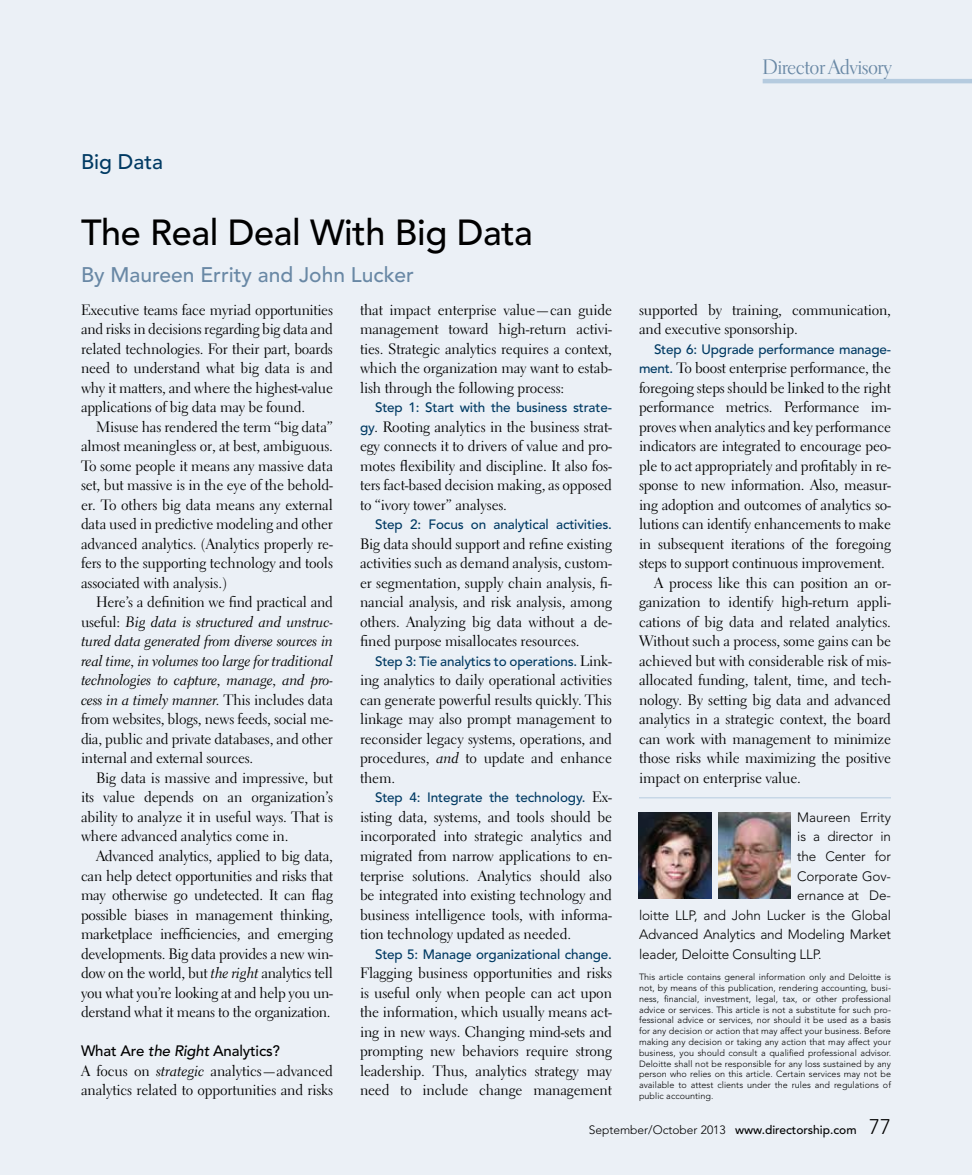
<style>
.page{position:relative;width:972px;height:1175px;background:#fff}
.page>*{position:absolute;margin:0;border:0;box-sizing:border-box;transform-origin:0 0}
.HED{font:500 36px "Avenir";letter-spacing:-.01em;color:#000}
.BYLINE{font:500 21px "Avenir";color:#6988a5}
.t1{font:21px "Electra LH Display";letter-spacing:.005em;color:#6988a5}
.HED-2{font:500 21px "Avenir";color:#003a63}
.BODY_TEXT{font:15px/19.5px "Electra LH";letter-spacing:-.01em;color:#000;text-align:justify}
.BODY_TEXT_1ST_PARA{font:15px/19.5px "Electra LH";letter-spacing:-.01em;color:#000;text-align:justify}
.BODY_TEXT-2{font:15px/19.5px "Electra LH Cursive";letter-spacing:-.015em;color:#000;text-align:justify}
.SUBHEAD{font:500 15px "Avenir";letter-spacing:-.01em;color:#000}
.BODY_TEXT-3{font:500 13.5px "Avenir";letter-spacing:-.01em;color:#003a63}
.BIO{font:300 13.5px "Avenir";letter-spacing:-.01em;color:#000}
.t2{font:300 12px "Avenir";color:#000}
.DELOITTE_DISCLAIMER{font:300 9px/10.8px "Avenir";letter-spacing:.005em;color:#000;text-align:justify}
.s1{font-family:"Electra LH"}
.s2{font-family:"Electra LH Cursive"}
.s3{font-style:italic}
.s4{font-family:"Avenir";font-weight:500;font-size:13.5px;color:#003a63}
.s5{font-family:"Electra LH";font-weight:400;font-size:15px;color:#000}
.s6{font-weight:500}
.s7{font-size:21px}
</style>
<div class="page">
<div style="left:0;top:0;width:972px;height:1174px;background:#ebf0f6"></div>
<hr style="left:763px;top:79px;width:209px;height:4px;background:#b5cbdf">
<hr style="left:639px;top:797px;width:252px;height:1px;background:#b5cbdf">
<img style="left:639px;top:812px;width:72px;height:86px">
<img style="left:718px;top:812px;width:72px;height:86px">
<h2 class="t1" style="left:763px;top:54px;width:130px">Director Advisory</h2>
<p class="HED-2" style="left:81px;top:149px;width:84px">Big Data</p>
<p class="HED" style="left:81px;top:211px;width:454px">The Real Deal With Big Data</p>
<p class="BYLINE" style="left:81px;top:262px;width:335px">By Maureen Errity and John Lucker</p>
<p class="BODY_TEXT_1ST_PARA" style="left:81px;top:300px;width:254px">Executive teams face myriad opportunities and risks in decisions regarding big data and related technologies. For their part, boards need to understand what big data is and why it matters, and where the highest-value applications of big data may be found.</p>
<p class="BODY_TEXT" style="left:81px;top:417px;width:254px;text-indent:15px">Misuse has rendered the term “big data” almost meaningless or, at best, ambiguous.<br>To some people it means any massive data set, but massive is in the eye of the behold&shy;er. To others big data means any external data used in predictive modeling and other advanced analytics. (Analytics properly re&shy;fers to the supporting technology and tools associated with analysis.)</p>
<p class="BODY_TEXT-2" style="left:81px;top:592px;width:254px;text-indent:15px"><span class="s1">Here’s a definition we find practical and useful:</span> Big data is structured and unstruc&shy;tured data generated from diverse sources in real time, in volumes too large for traditional technologies to capture, manage, and pro&shy;cess in a timely manner. <span class="s1">This includes data from websites, blogs, news feeds, social me&shy;dia, public and private databases, and other internal and external sources.</span></p>
<p class="BODY_TEXT" style="left:81px;top:768px;width:254px;text-indent:15px">Big data is massive and impressive, but its value depends on an organization’s ability to analyze it in useful ways. That is where advanced analytics come in.</p>
<p class="BODY_TEXT" style="left:81px;top:846px;width:254px;text-indent:15px">Advanced analytics, applied to big data, can help detect opportunities and risks that may otherwise go undetected. It can flag possible biases in management thinking, marketplace inefficiencies, and emerging developments. Big data provides a new win&shy;dow on the world, but <span class="s2">the right</span> analytics tell you what you’re looking at and help you un&shy;derstand what it means to the organization.</p>
<p class="SUBHEAD" style="left:81px;top:1042px;width:201px">What Are <span class="s3">the Right</span> Analytics?</p>
<p class="BODY_TEXT_1ST_PARA" style="left:81px;top:1060px;width:254px">A focus on <span class="s2">strategic</span> analytics—advanced analytics related to opportunities and risks</p>
<p class="BODY_TEXT_1ST_PARA" style="left:360px;top:300px;width:254px">that impact enterprise value—can guide management toward high-return activi&shy;ties. Strategic analytics requires a context, which the organization may want to estab&shy;lish through the following process:</p>
<p class="BODY_TEXT-3" style="left:375px;top:400px;width:238px">Step 1: Start with the business strate-</p>
<p class="BODY_TEXT" style="left:360px;top:417px;width:254px"><span class="s4">gy</span><span class="s2">.</span> Rooting analytics in the business strat&shy;egy connects it to drivers of value and pro&shy;motes flexibility and discipline. It also fos&shy;ters fact-based decision making, as opposed to “ivory tower” analyses.</p>
<p class="BODY_TEXT-3" style="left:375px;top:517px;width:239px">Step 2: Focus on analytical activities.</p>
<p class="BODY_TEXT" style="left:360px;top:534px;width:254px">Big data should support and refine existing activities such as demand analysis, custom&shy;er segmentation, supply chain analysis, fi&shy;nancial analysis, and risk analysis, among others. Analyzing big data without a de&shy;fined purpose misallocates resources.</p>
<p class="BODY_TEXT-3" style="left:375px;top:653px;width:238px">Step 3: Tie analytics to operations. <span class="s5">Link-</span></p>
<p class="BODY_TEXT" style="left:360px;top:670px;width:254px">ing analytics to daily operational activities can generate powerful results quickly. This linkage may also prompt management to reconsider legacy systems, operations, and procedures, <span class="s2">and</span> to update and enhance them.</p>
<p class="BODY_TEXT-3" style="left:375px;top:790px;width:238px">Step 4: Integrate the technology. <span class="s5">Ex-</span></p>
<p class="BODY_TEXT" style="left:360px;top:807px;width:254px">isting data, systems, and tools should be incorporated into strategic analytics and migrated from narrow applications to en&shy;terprise solutions. Analytics should also be integrated into existing technology and business intelligence tools, with informa&shy;tion technology updated as needed.</p>
<p class="BODY_TEXT-3" style="left:375px;top:946px;width:238px">Step 5: Manage organizational change.</p>
<p class="BODY_TEXT" style="left:360px;top:963px;width:254px">Flagging business opportunities and risks is useful only when people can act upon the information, which usually means act&shy;ing in new ways. Changing mind-sets and prompting new behaviors require strong leadership. Thus, analytics strategy may need to include change management</p>
<p class="BODY_TEXT" style="left:639px;top:300px;width:254px">supported by training, communication, and executive sponsorship.</p>
<p class="BODY_TEXT-3" style="left:654px;top:341px;width:238px">Step 6: Upgrade performance manage-</p>
<p class="BODY_TEXT" style="left:639px;top:358px;width:254px"><span class="s4">ment.</span> To boost enterprise performance, the foregoing steps should be linked to the right performance metrics. Performance im&shy;proves when analytics and key performance indicators are integrated to encourage peo&shy;ple to act appropriately and profitably in re&shy;sponse to new information. Also, measur&shy;ing adoption and outcomes of analytics so&shy;lutions can identify enhancements to make in subsequent iterations of the foregoing steps to support continuous improvement.</p>
<p class="BODY_TEXT" style="left:639px;top:573px;width:254px;text-indent:15px">A process like this can position an or&shy;ganization to identify high-return appli&shy;cations of big data and related analytics.<br>Without such a process, some gains can be achieved but with considerable risk of mis&shy;allocated funding, talent, time, and tech&shy;nology. By setting big data and advanced analytics in a strategic context, the board can work with management to minimize those risks while maximizing the positive impact on enterprise value.</p>
<p class="BIO" style="left:797px;top:809px;width:95px">Maureen Errity</p>
<p class="BIO" style="left:797px;top:829px;width:95px">is a director in</p>
<p class="BIO" style="left:797px;top:848px;width:95px">the Center for</p>
<p class="BIO" style="left:797px;top:868px;width:95px">Corporate Gov-</p>
<p class="BIO" style="left:797px;top:887px;width:95px">ernance at De-</p>
<p class="BIO" style="left:639px;top:907px;width:253px">loitte LLP, and John Lucker is the Global</p>
<p class="BIO" style="left:639px;top:926px;width:254px">Advanced Analytics and Modeling Market</p>
<p class="BIO" style="left:639px;top:946px;width:184px">leader, Deloitte Consulting LLP.</p>
<p class="DELOITTE_DISCLAIMER" style="left:639px;top:971px;width:254px">This article contains general information only and Deloitte is not, by means of this publication, rendering accounting, busi&shy;ness, financial, investment, legal, tax, or other professional advice or services. This article is not a substitute for such pro&shy;fessional advice or services, nor should it be used as a basis for any decision or action that may affect your business. Before making any decision or taking any action that may affect your business, you should consult a qualified professional advisor.<br>Deloitte shall not be responsible for any loss sustained by any person who relies on this article. Certain services may not be available to attest clients under the rules and regulations of public accounting.</p>
<p class="t2" style="left:589px;top:1123px;width:304px">September/October 2013 <span class="s6">www.directorship.com</span> <span class="s7">77</span></p>
</div>
